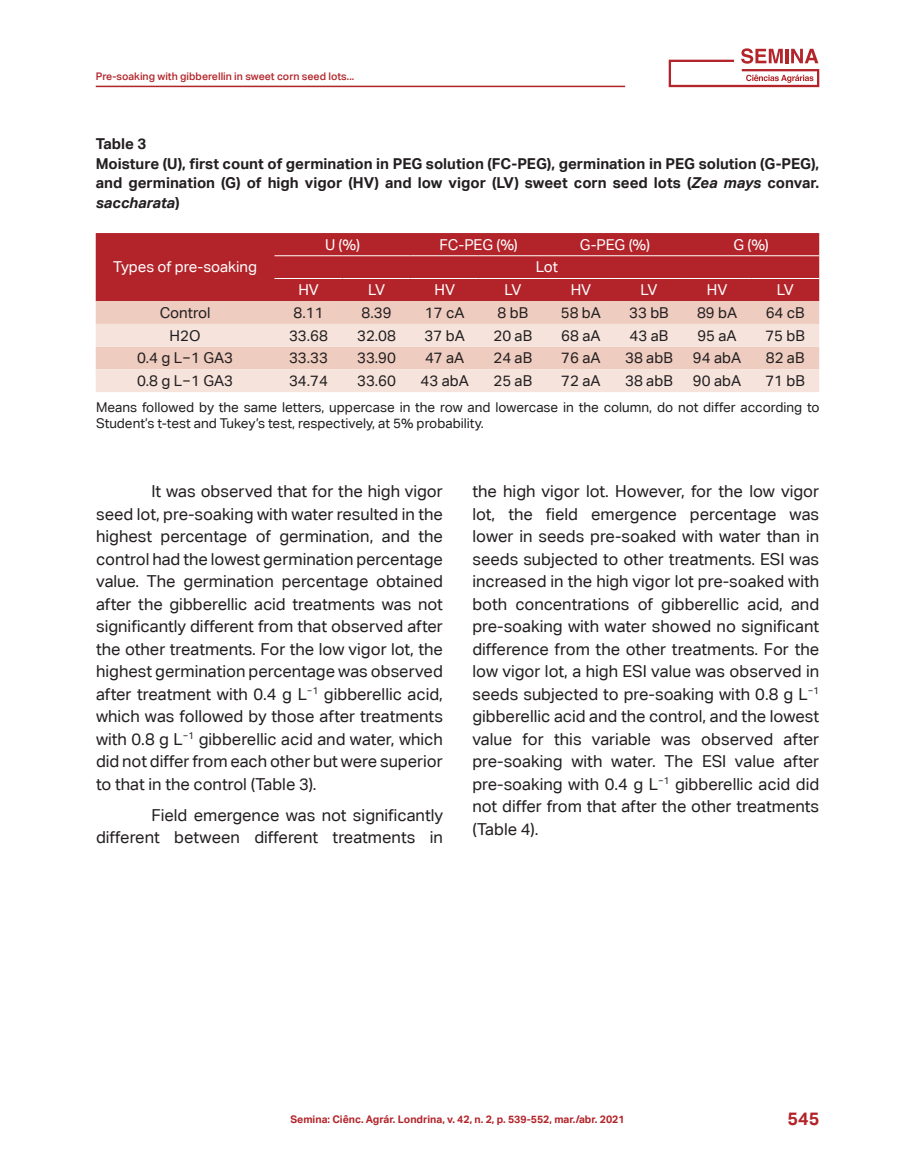
<style>
.page{position:relative;width:915px;height:1170px;background:#fff}
.page>*{position:absolute;margin:0;border:0;box-sizing:border-box;transform-origin:0 0}
.t1{font:700 18px "Aktiv Grotesk Corp";color:#b3242a}
.corpo_do_texto{font:16.5px/22.5px "Aktiv Grotesk Corp";color:#231f20;text-align:justify}
.título_Tabela{font:700 15px/19.5px "Aktiv Grotesk Corp";color:#231f20;text-align:justify}
.texto_tabela{font:15px "Aktiv Grotesk Corp";color:#231f20}
.texto_tabela-2{font:15px "Aktiv Grotesk Corp";letter-spacing:-.005em;color:#fff}
.legenda_de_tabela{font:13.5px/16.5px "Aktiv Grotesk Corp";color:#231f20}
.t2{font:700 10.5px "Aktiv Grotesk Corp";color:#b3242a}
.t3{font:500 10.5px "Aktiv Grotesk Corp";color:#b3242a}
.s1{font-style:italic}
</style>
<div class="page">
<hr style="left:96px;top:86px;width:529px;height:1px;background:#b3242a">
<svg style="left:668px;top:48px;width:151px;height:39px"></svg>
<div style="left:672px;top:64px;width:66px;height:19px;background:#fff"></div>
<div style="left:96px;top:233px;width:723px;height:68px;background:#b3242a"></div>
<div style="left:96px;top:301px;width:723px;height:23px;background:#eeccc0"></div>
<svg style="left:96px;top:324px;width:723px;height:68px;fill:#f5e3dc"></svg>
<hr style="left:274px;top:255px;width:68px;height:1px;background:#fff">
<hr style="left:342px;top:255px;width:68px;height:1px;background:#fff">
<hr style="left:410px;top:255px;width:68px;height:1px;background:#fff">
<hr style="left:478px;top:255px;width:68px;height:1px;background:#fff">
<hr style="left:546px;top:255px;width:68px;height:1px;background:#fff">
<hr style="left:614px;top:255px;width:68px;height:1px;background:#fff">
<hr style="left:682px;top:255px;width:68px;height:1px;background:#fff">
<hr style="left:750px;top:255px;width:69px;height:1px;background:#fff">
<hr style="left:274px;top:278px;width:68px;height:1px;background:#fff">
<hr style="left:342px;top:278px;width:68px;height:1px;background:#fff">
<hr style="left:410px;top:278px;width:68px;height:1px;background:#fff">
<hr style="left:478px;top:278px;width:68px;height:1px;background:#fff">
<hr style="left:546px;top:278px;width:68px;height:1px;background:#fff">
<hr style="left:614px;top:278px;width:68px;height:1px;background:#fff">
<hr style="left:682px;top:278px;width:68px;height:1px;background:#fff">
<hr style="left:750px;top:278px;width:69px;height:1px;background:#fff">
<p class="t3" style="left:96px;top:69px;width:260px">Pre-soaking with gibberellin in sweet corn seed lots...</p>
<p class="título_Tabela" style="left:96px;top:134px;width:52px">Table 3</p>
<p class="título_Tabela" style="left:96px;top:153px;width:724px">Moisture (U), first count of germination in PEG solution (FC-PEG), germination in PEG solution (G-PEG), and germination (G) of high vigor (HV) and low vigor (LV) sweet corn seed lots (<span class="s1">Zea mays</span> convar. <span class="s1">saccharata</span>)</p>
<p class="texto_tabela-2" style="left:113px;top:258px;width:145px">Types of pre-soaking</p>
<p class="texto_tabela-2" style="left:325px;top:235px;width:37px">U (%)</p>
<p class="texto_tabela-2" style="left:439px;top:235px;width:80px">FC-PEG (%)</p>
<p class="texto_tabela-2" style="left:579px;top:235px;width:72px">G-PEG (%)</p>
<p class="texto_tabela-2" style="left:733px;top:235px;width:37px">G (%)</p>
<p class="texto_tabela-2" style="left:535px;top:258px;width:24px">Lot</p>
<p class="texto_tabela-2" style="left:298px;top:281px;width:22px">HV</p>
<p class="texto_tabela-2" style="left:368px;top:281px;width:18px">LV</p>
<p class="texto_tabela-2" style="left:434px;top:281px;width:22px">HV</p>
<p class="texto_tabela-2" style="left:504px;top:281px;width:18px">LV</p>
<p class="texto_tabela-2" style="left:570px;top:281px;width:22px">HV</p>
<p class="texto_tabela-2" style="left:640px;top:281px;width:18px">LV</p>
<p class="texto_tabela-2" style="left:706px;top:281px;width:22px">HV</p>
<p class="texto_tabela-2" style="left:776px;top:281px;width:18px">LV</p>
<p class="texto_tabela" style="left:160px;top:304px;width:52px">Control</p>
<p class="texto_tabela" style="left:293px;top:304px;width:32px">8.11</p>
<p class="texto_tabela" style="left:361px;top:304px;width:32px">8.39</p>
<p class="texto_tabela" style="left:425px;top:304px;width:41px">17 cA</p>
<p class="texto_tabela" style="left:497px;top:304px;width:32px">8 bB</p>
<p class="texto_tabela" style="left:560px;top:304px;width:42px">58 bA</p>
<p class="texto_tabela" style="left:629px;top:304px;width:41px">33 bB</p>
<p class="texto_tabela" style="left:696px;top:304px;width:42px">89 bA</p>
<p class="texto_tabela" style="left:765px;top:304px;width:40px">64 cB</p>
<p class="texto_tabela" style="left:170px;top:326px;width:32px">H2O</p>
<p class="texto_tabela" style="left:289px;top:326px;width:40px">33.68</p>
<p class="texto_tabela" style="left:357px;top:326px;width:40px">32.08</p>
<p class="texto_tabela" style="left:424px;top:326px;width:42px">37 bA</p>
<p class="texto_tabela" style="left:493px;top:326px;width:40px">20 aB</p>
<p class="texto_tabela" style="left:561px;top:326px;width:41px">68 aA</p>
<p class="texto_tabela" style="left:629px;top:326px;width:40px">43 aB</p>
<p class="texto_tabela" style="left:697px;top:326px;width:41px">95 aA</p>
<p class="texto_tabela" style="left:765px;top:326px;width:41px">75 bB</p>
<p class="texto_tabela" style="left:137px;top:349px;width:98px">0.4 g L−1 GA3</p>
<p class="texto_tabela" style="left:289px;top:349px;width:40px">33.33</p>
<p class="texto_tabela" style="left:357px;top:349px;width:40px">33.90</p>
<p class="texto_tabela" style="left:425px;top:349px;width:41px">47 aA</p>
<p class="texto_tabela" style="left:493px;top:349px;width:40px">24 aB</p>
<p class="texto_tabela" style="left:561px;top:349px;width:41px">76 aA</p>
<p class="texto_tabela" style="left:625px;top:349px;width:49px">38 abB</p>
<p class="texto_tabela" style="left:692px;top:349px;width:50px">94 abA</p>
<p class="texto_tabela" style="left:765px;top:349px;width:40px">82 aB</p>
<p class="texto_tabela" style="left:137px;top:372px;width:98px">0.8 g L−1 GA3</p>
<p class="texto_tabela" style="left:289px;top:372px;width:40px">34.74</p>
<p class="texto_tabela" style="left:357px;top:372px;width:40px">33.60</p>
<p class="texto_tabela" style="left:420px;top:372px;width:50px">43 abA</p>
<p class="texto_tabela" style="left:493px;top:372px;width:40px">25 aB</p>
<p class="texto_tabela" style="left:561px;top:372px;width:41px">72 aA</p>
<p class="texto_tabela" style="left:625px;top:372px;width:49px">38 abB</p>
<p class="texto_tabela" style="left:692px;top:372px;width:50px">90 abA</p>
<p class="texto_tabela" style="left:765px;top:372px;width:41px">71 bB</p>
<p class="legenda_de_tabela" style="left:96px;top:398px;width:724px">Means followed by the same letters, uppercase in the row and lowercase in the column, do not differ according to<br>Student’s t-test and Tukey’s test, respectively, at 5% probability.</p>
<p class="corpo_do_texto" style="left:96px;top:480px;width:348px;text-indent:55px">It was observed that for the high vigor seed lot, pre-soaking with water resulted in the highest percentage of germination, and the control had the lowest germination percentage value. The germination percentage obtained after the gibberellic acid treatments was not significantly different from that observed after the other treatments. For the low vigor lot, the highest germination percentage was observed after treatment with 0.4 g L<sup>−1</sup> gibberellic acid, which was followed by those after treatments with 0.8 g L<sup>−1</sup> gibberellic acid and water, which did not differ from each other but were superior to that in the control (Table 3).</p>
<p class="corpo_do_texto" style="left:96px;top:803px;width:348px;text-align:right">Field emergence was not significantly different between different treatments in</p>
<p class="corpo_do_texto" style="left:472px;top:480px;width:348px">the high vigor lot. However, for the low vigor lot, the field emergence percentage was lower in seeds pre-soaked with water than in seeds subjected to other treatments. ESI was increased in the high vigor lot pre-soaked with both concentrations of gibberellic acid, and pre-soaking with water showed no significant difference from the other treatments. For the low vigor lot, a high ESI value was observed in seeds subjected to pre-soaking with 0.8 g L<sup>−1 </sup>gibberellic acid and the control, and the lowest value for this variable was observed after pre-soaking with water. The ESI value after pre-soaking with 0.4 g L<sup>−1</sup> gibberellic acid did not differ from that after the other treatments (Table 4).</p>
<p class="t2" style="left:290px;top:1112px;width:335px">Semina: Ciênc. Agrár. Londrina, v. 42, n. 2, p. 539-552, mar./abr. 2021</p>
<p class="t1" style="left:787px;top:1107px;width:33px">545</p>
</div>
